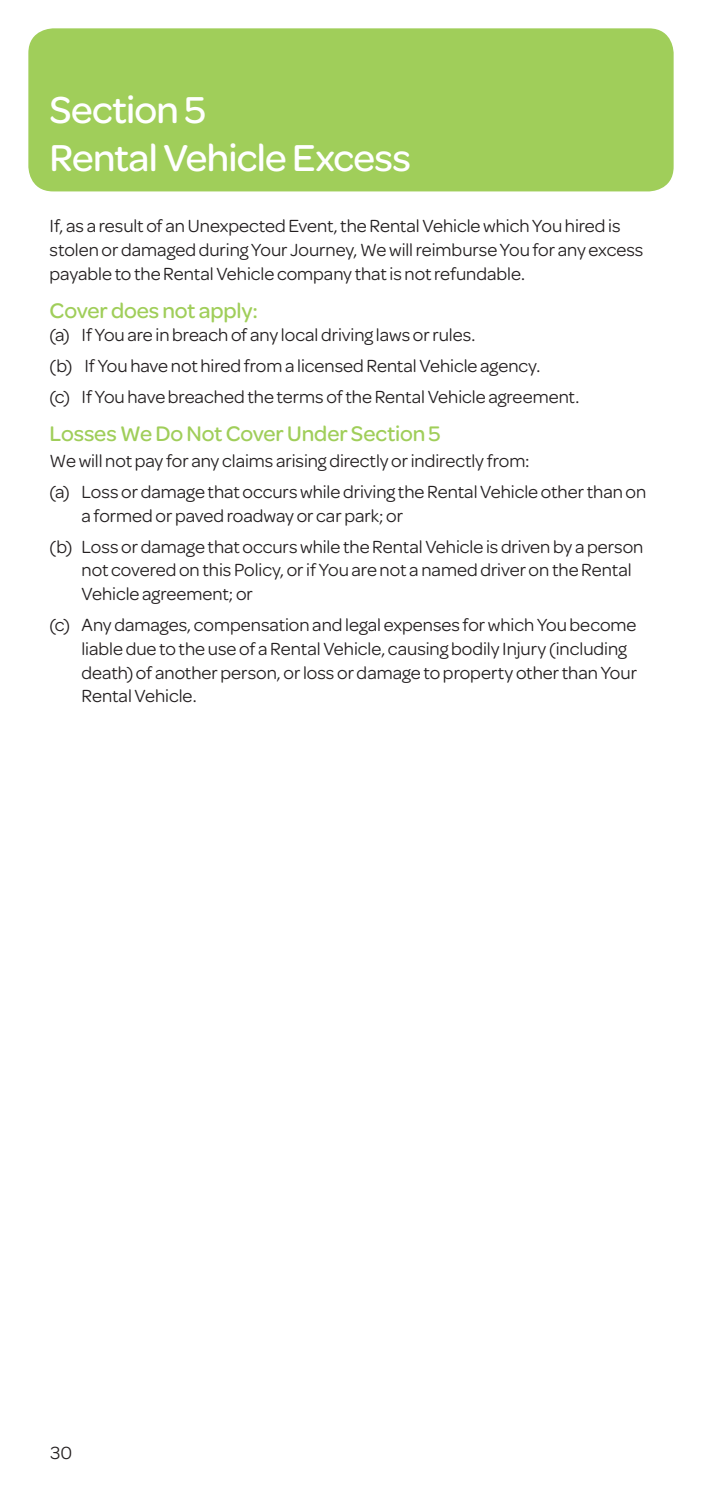
<style>
.page{position:relative;width:702px;height:1489px;background:#fff}
.page>*{position:absolute;margin:0;border:0;box-sizing:border-box;transform-origin:0 0}
.t1{font:500 40px/47.5px "Omnes";letter-spacing:-.02em;color:#fff}
.t2{font:500 22.5px "Omnes";letter-spacing:-.005em;color:#a0ce5a}
.t3{font:18.75px/23.8px "Omnes";letter-spacing:-.005em;color:#231f20}
</style>
<div class="page">
<div style="left:28px;top:28px;width:645px;height:163px;background:#a0ce5a;border-radius:25px"></div>
<h1 class="t1" style="left:50px;top:83px;width:363px">Section 5<br>Rental Vehicle Excess</h1>
<p class="t3" style="left:50px;top:213px;width:595px">If, as a result of an Unexpected Event, the Rental Vehicle which You hired is stolen or damaged during Your Journey, We will reimburse You for any excess payable to the Rental Vehicle company that is not refundable.</p>
<p class="t2" style="left:50px;top:295px;width:210px">Cover does not apply:</p>
<p class="t3" style="left:50px;top:319px;width:531px;line-height:30.8px">(a) If You are in breach of any local driving laws or rules.<br>(b) If You have not hired from a licensed Rental Vehicle agency.<br>(c) If You have breached the terms of the Rental Vehicle agreement.</p>
<p class="t2" style="left:50px;top:418px;width:392px">Losses We Do Not Cover Under Section 5</p>
<p class="t3" style="left:50px;top:444px;width:598px;line-height:30.8px">We will not pay for any claims arising directly or indirectly from:<br>(a) Loss or damage that occurs while driving the Rental Vehicle other than on</p>
<p class="t3" style="left:50px;top:499px;width:595px;line-height:30.8px;text-indent:32px">a formed or paved roadway or car park; or<br>(b) Loss or damage that occurs while the Rental Vehicle is driven by a person</p>
<p class="t3" style="left:81px;top:557px;width:551px">not covered on this Policy, or if You are not a named driver on the Rental<br>Vehicle agreement; or</p>
<p class="t3" style="left:81px;top:612px;width:557px;text-indent:-32px">(c) Any damages, compensation and legal expenses for which You become liable due to the use of a Rental Vehicle, causing bodily Injury (including death) of another person, or loss or damage to property other than Your Rental Vehicle.</p>
<p class="t3" style="left:50px;top:1439px;width:23px">30</p>
</div>
